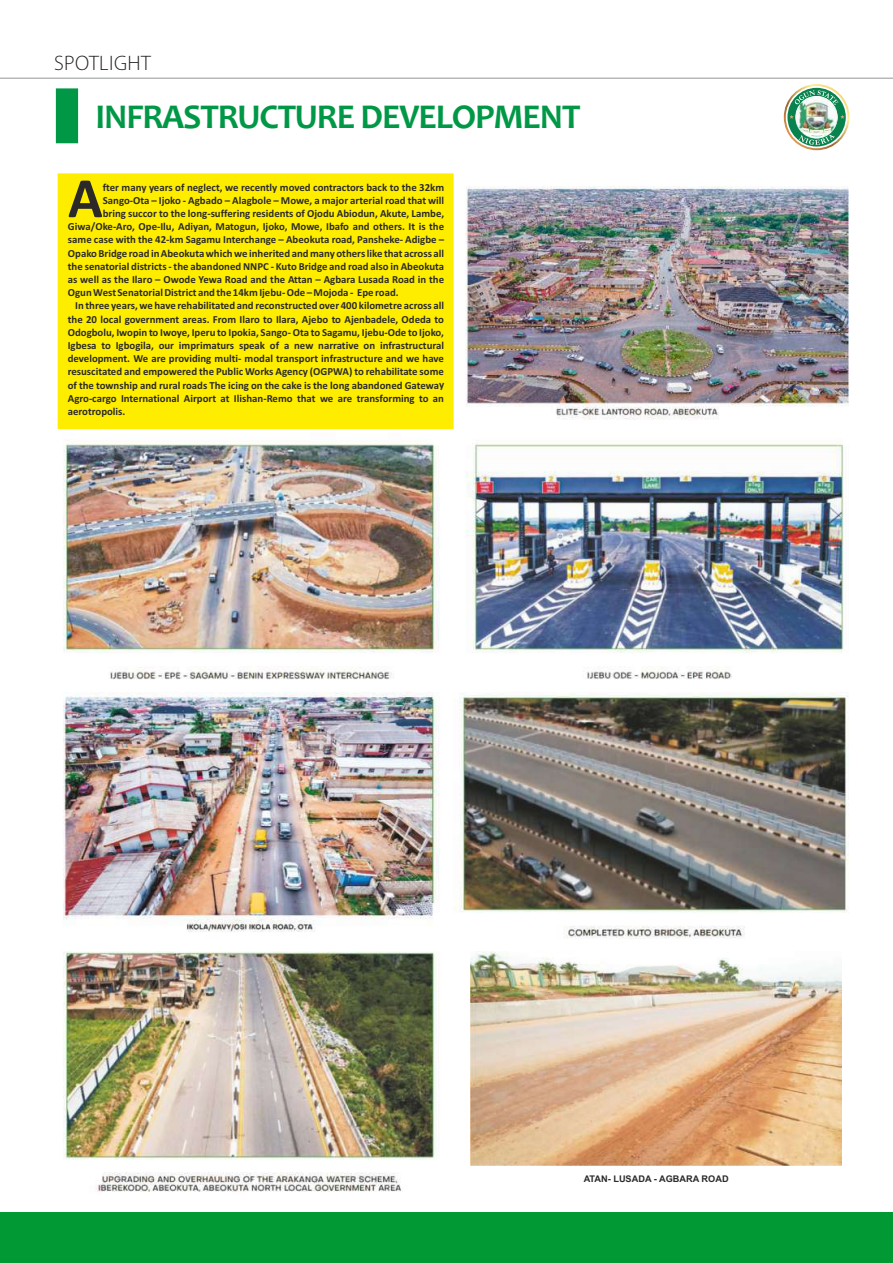
<style>
.page{position:relative;width:893px;height:1263px;background:#fff}
.page>*{position:absolute;margin:0;border:0;box-sizing:border-box;transform-origin:0 0}
.t1{font:700 57.45px "Calibri";color:#2b2a29}
.t2{font:700 35.1px "Candara";letter-spacing:-.035em;color:#009846}
.t3{font:300 21px "Myriad Pro";letter-spacing:.02em;color:#231f20}
.t4{font:700 10.8px "Calibri";color:#2b2a29}
.t5{font:700 9.15px "Arial";color:#2b2a29}
</style>
<div class="page">
<hr style="left:0;top:78px;width:893px;height:1px;background:#939598">
<div style="left:56px;top:89px;width:22px;height:54px;background:#009846"></div>
<img style="left:784px;top:84px;width:65px;height:66px">
<div style="left:0;top:1213px;width:893px;height:50px;background:#093"></div>
<img style="left:57px;top:187px;width:791px;height:1005px">
<div style="left:58px;top:174px;width:395px;height:254px;background:#ffed00"></div>
<div style="left:58px;top:174px;width:395px;height:255px;border:1px solid #ffed00"></div>
<img style="left:471px;top:951px;width:371px;height:214px">
<h3 class="t3" style="left:54px;top:51px;width:98px">SPOTLIGHT</h3>
<h2 class="t2" style="left:96px;top:95px;width:486px">INFRASTRUCTURE DEVELOPMENT</h2>
<h1 class="t1" style="left:68px;top:157px;width:36px">A</h1>
<p class="t4" style="left:103px;top:179px;width:343px">fter many years of neglect, we recently moved contractors back to the 32km</p>
<p class="t4" style="left:103px;top:193px;width:343px">Sango-Ota – Ijoko - Agbado – Alagbole – Mowe, a major arterial road that will</p>
<p class="t4" style="left:103px;top:206px;width:343px">bring succor to the long-suffering residents of Ojodu Abiodun, Akute, Lambe,</p>
<p class="t4" style="left:68px;top:219px;width:378px">Giwa/Oke-Aro, Ope-Ilu, Adiyan, Matogun, Ijoko, Mowe, Ibafo and others. It is the</p>
<p class="t4" style="left:68px;top:232px;width:378px">same case with the 42-km Sagamu Interchange – Abeokuta road, Pansheke- Adigbe –</p>
<p class="t4" style="left:68px;top:245px;width:378px">Opako Bridge road in Abeokuta which we inherited and many others like that across all</p>
<p class="t4" style="left:68px;top:259px;width:378px">the senatorial districts - the abandoned NNPC - Kuto Bridge and road also in Abeokuta</p>
<p class="t4" style="left:68px;top:272px;width:378px">as well as the Ilaro – Owode Yewa Road and the Attan – Agbara Lusada Road in the</p>
<p class="t4" style="left:68px;top:285px;width:332px">Ogun West Senatorial District and the 14km Ijebu- Ode – Mojoda - Epe road.</p>
<p class="t4" style="left:75px;top:298px;width:370px">In three years, we have rehabilitated and reconstructed over 400 kilometre across all</p>
<p class="t4" style="left:68px;top:311px;width:378px">the 20 local government areas. From Ilaro to Ilara, Ajebo to Ajenbadele, Odeda to</p>
<p class="t4" style="left:68px;top:325px;width:378px">Odogbolu, Iwopin to Iwoye, Iperu to Ipokia, Sango- Ota to Sagamu, Ijebu-Ode to Ijoko,</p>
<p class="t4" style="left:68px;top:338px;width:378px">Igbesa to Igbogila, our imprimaturs speak of a new narrative on infrastructural</p>
<p class="t4" style="left:68px;top:351px;width:378px">development. We are providing multi- modal transport infrastructure and we have</p>
<p class="t4" style="left:68px;top:364px;width:378px">resuscitated and empowered the Public Works Agency (OGPWA) to rehabilitate some</p>
<p class="t4" style="left:68px;top:377px;width:378px">of the township and rural roads The icing on the cake is the long abandoned Gateway</p>
<p class="t4" style="left:68px;top:390px;width:378px">Agro-cargo International Airport at Ilishan-Remo that we are transforming to an</p>
<p class="t4" style="left:68px;top:404px;width:59px">aerotropolis.</p>
<p class="t5" style="left:584px;top:1172px;width:146px">ATAN- LUSADA - AGBARA ROAD</p>
</div>
